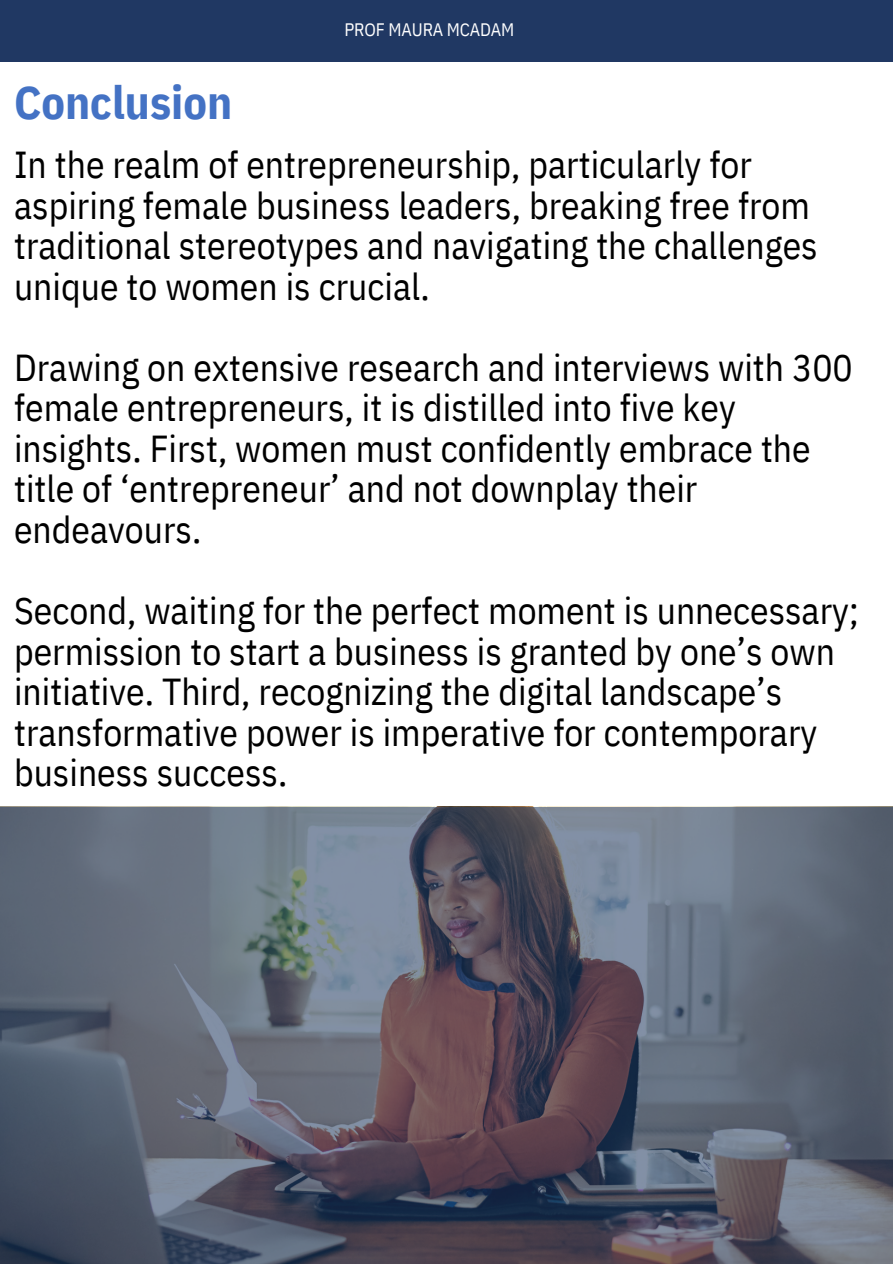
<style>
.page{position:relative;width:893px;height:1264px;background:#fff}
.page>*{position:absolute;margin:0;border:0;box-sizing:border-box;transform-origin:0 0}
.t1{font:700 46.5px "IBM Plex Sans Cond";color:#4472c4}
.t2{font:37.5px/40.5px "IBM Plex Sans Cond";color:#000}
.t3{font:18px "IBM Plex Sans Cond";letter-spacing:-.01em;color:#fff}
</style>
<div class="page">
<div style="left:0;top:0;width:892px;height:62px;background:#203863"></div>
<svg style="left:0;top:807px;width:892px;height:456px;background:#5d6170"></svg>
<p class="t1" style="left:14px;top:72px;width:219px">Conclusion</p>
<p class="t3" style="left:344px;top:18px;width:171px">PROF MAURA MCADAM</p>
<p class="t2" style="left:14px;top:144px;width:805px">In the realm of entrepreneurship, particularly for aspiring female business leaders, breaking free from traditional stereotypes and navigating the challenges unique to women is crucial.</p>
<p class="t2" style="left:14px;top:346px;width:840px">Drawing on extensive research and interviews with 300 female entrepreneurs, it is distilled into five key insights. First, women must confidently embrace the title of ‘entrepreneur’ and not downplay their endeavours.</p>
<p class="t2" style="left:14px;top:589px;width:846px">Second, waiting for the perfect moment is unnecessary; permission to start a business is granted by one’s own initiative. Third, recognizing the digital landscape’s transformative power is imperative for contemporary business success.</p>
</div>
